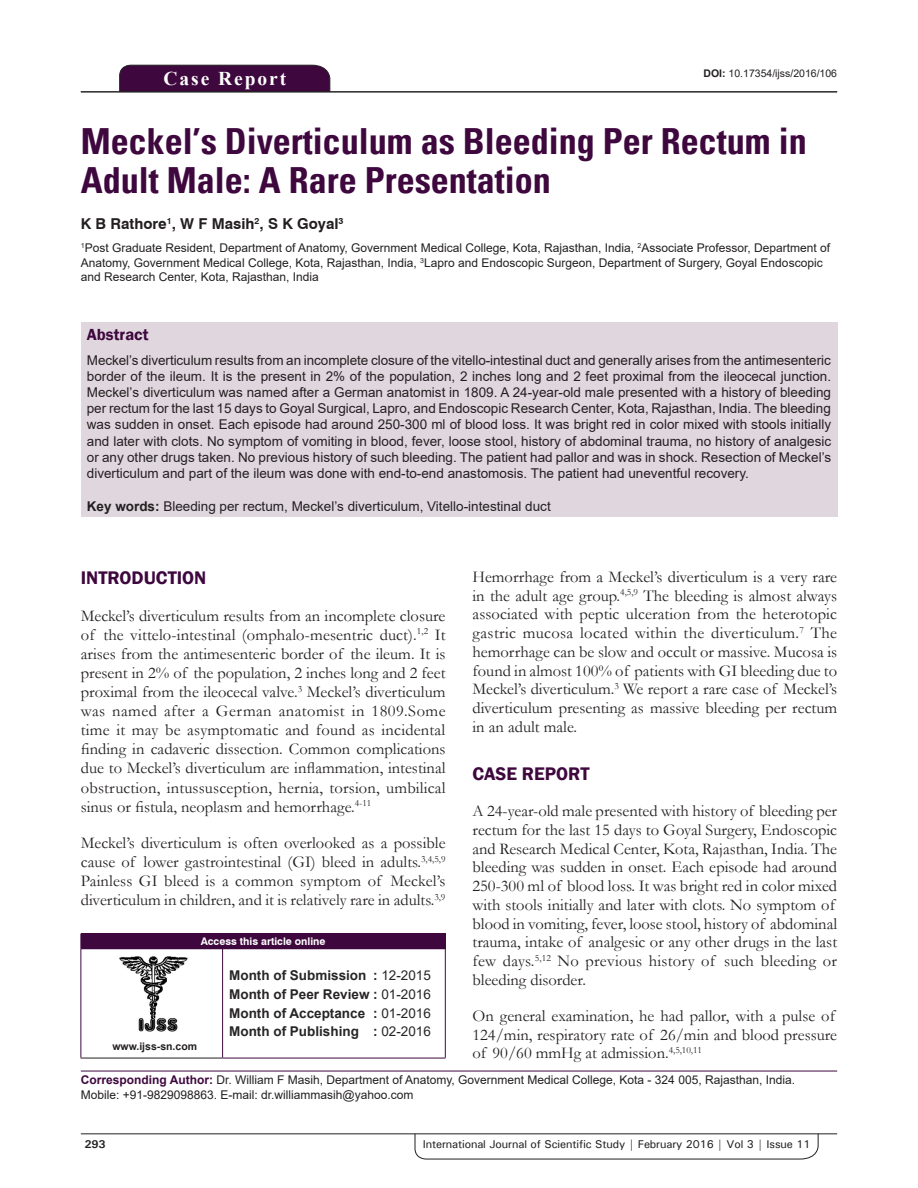
<style>
.page{position:relative;width:918px;height:1188px;background:#fff}
.page>*{position:absolute;margin:0;border:0;box-sizing:border-box;transform-origin:0 0}
.AT{font:700 condensed 36px/39px "Univers";color:#3e083e}
.AH{font:700 19.5px "Times New Roman";letter-spacing:.1em;color:#fff}
.t1{font:600 18.75px "Franklin Gothic";color:#3e083e}
.TX{font:16.5px/18.8px "Garamond";color:#231f20;text-align:justify}
.ABSH{font:600 16.5px "Franklin Gothic";color:#3e083e}
.AU{font:700 15px "Swiss 721 BT";color:#231f20}
.ABS_1{font:13.5px/16.2px "Arial";color:#231f20;text-align:justify}
.HIS{font:700 13.5px/18.8px "Arial";color:#282526;text-align:justify}
.KWD{font:13.5px "Arial";color:#231f20}
.AFF{font:12px/14.4px "Arial";color:#231f20}
.ADD{font:12px/14.4px "Arial";color:#231f20}
.RF{font:500 11.25px "Univers";letter-spacing:-.01em;color:#231f20}
.t2{font:700 11.25px "Univers";color:#231f20}
.DOI{font:10.5px "Arial";color:#231f20}
.AAO{font:700 10.5px "Swiss 721 BT";color:#fff}
.Web{font:700 10.5px "Arial";color:#231f20}
.s1{font-weight:700}
.s2{font-weight:400}
.s3{font-weight:700;color:#3e083e}
</style>
<div class="page">
<svg style="left:415px;top:1133px;width:404px;height:26px"></svg>
<hr style="left:81px;top:1134px;width:756px;height:1px;background:#231f20">
<div style="left:119px;top:65px;width:211px;height:26px;background:#3e083e"></div>
<hr style="left:81px;top:91px;width:756px;height:1px;background:#231f20">
<div style="left:81px;top:322px;width:756px;height:195px;background:#e0d7de"></div>
<img style="left:119px;top:956px;width:69px;height:76px">
<div style="left:81px;top:934px;width:364px;height:15px;background:#3e083e"></div>
<svg style="left:445px;top:934px;width:1px;height:14px"></svg>
<hr style="left:81px;top:949px;width:1px;height:109px;background:#3e083e">
<hr style="left:81px;top:1058px;width:142px;height:1px;background:#231f20">
<hr style="left:223px;top:948px;width:223px;height:1px;background:#3e083e">
<hr style="left:222px;top:949px;width:1px;height:109px;background:#3e083e">
<hr style="left:445px;top:949px;width:1px;height:109px;background:#3e083e">
<hr style="left:223px;top:1058px;width:223px;height:1px;background:#3e083e">
<hr style="left:81px;top:1071px;width:756px;height:1px;background:#3e083e">
<p class="AH" style="left:163px;top:64px;width:124px">Case Report</p>
<p class="DOI" style="left:703px;top:66px;width:135px"><span class="s1">DOI:</span> 10.17354/ijss/2016/106</p>
<p class="AT" style="left:81px;top:122px;width:727px">Meckel’s Diverticulum as Bleeding Per Rectum in<br>Adult Male: A Rare Presentation</p>
<p class="AU" style="left:81px;top:215px;width:264px">K B Rathore<sup>1</sup>, W F Masih<sup>2</sup>, S K Goyal<sup>3</sup></p>
<p class="AFF" style="left:81px;top:241px;width:751px"><sup>1</sup>Post Graduate Resident, Department of Anatomy, Government Medical College, Kota, Rajasthan, India, <sup>2</sup>Associate Professor, Department of<br>Anatomy, Government Medical College, Kota, Rajasthan, India, <sup>3</sup>Lapro and Endoscopic Surgeon, Department of Surgery, Goyal Endoscopic and Research Center, Kota, Rajasthan, India</p>
<p class="ABSH" style="left:87px;top:324px;width:63px">Abstract</p>
<p class="ABS_1" style="left:87px;top:352px;width:746px">Meckel’s diverticulum results from an incomplete closure of the vitello-intestinal duct and generally arises from the antimesenteric border of the ileum. It is the present in 2% of the population, 2 inches long and 2 feet proximal from the ileocecal junction.<br>Meckel’s diverticulum was named after a German anatomist in 1809. A 24-year-old male presented with a history of bleeding per rectum for the last 15 days to Goyal Surgical, Lapro, and Endoscopic Research Center, Kota, Rajasthan, India. The bleeding was sudden in onset. Each episode had around 250-300 ml of blood loss. It was bright red in color mixed with stools initially and later with clots. No symptom of vomiting in blood, fever, loose stool, history of abdominal trauma, no history of analgesic or any other drugs taken. No previous history of such bleeding. The patient had pallor and was in shock. Resection of Meckel’s diverticulum and part of the ileum was done with end-to-end anastomosis. The patient had uneventful recovery.</p>
<p class="KWD" style="left:87px;top:497px;width:465px"><span class="s1">Key words:</span> Bleeding per rectum, Meckel’s diverticulum, Vitello-intestinal duct</p>
<p class="TX" style="left:473px;top:567px;width:366px">Hemorrhage from a Meckel’s diverticulum is a very rare in the adult age group.<sup>4,5,9</sup> The bleeding is almost always associated with peptic ulceration from the heterotopic gastric mucosa located within the diverticulum.<sup>7</sup> The hemorrhage can be slow and occult or massive. Mucosa is found in almost 100% of patients with GI bleeding due to Meckel’s diverticulum.<sup>3</sup> We report a rare case of Meckel’s diverticulum presenting as massive bleeding per rectum in an adult male.</p>
<h1 class="t1" style="left:473px;top:762px;width:119px">CASE REPORT</h1>
<p class="TX" style="left:473px;top:801px;width:366px;text-align:left">A 24-year-old male presented with history of bleeding per rectum for the last 15 days to Goyal Surgery, Endoscopic and Research Medical Center, Kota, Rajasthan, India. The bleeding was sudden in onset. Each episode had around 250-300 ml of blood loss. It was bright red in color mixed with stools initially and later with clots. No symptom of blood in vomiting, fever, loose stool, history of abdominal trauma, intake of analgesic or any other drugs in the last few days.<sup>5,12</sup> No previous history of such bleeding or bleeding disorder.</p>
<p class="TX" style="left:473px;top:1006px;width:366px;text-align:left">On general examination, he had pallor, with a pulse of<br>124/min, respiratory rate of 26/min and blood pressure of 90/60 mmHg at admission.<sup>4,5,10,11</sup></p>
<h1 class="t1" style="left:81px;top:566px;width:127px">INTRODUCTION</h1>
<p class="TX" style="left:81px;top:605px;width:366px">Meckel’s diverticulum results from an incomplete closure of the vittelo-intestinal (omphalo-mesentric duct).<sup>1,2</sup> It arises from the antimesenteric border of the ileum. It is present in 2% of the population, 2 inches long and 2 feet proximal from the ileocecal valve.<sup>3</sup> Meckel’s diverticulum was named after a German anatomist in 1809.Some time it may be asymptomatic and found as incidental finding in cadaveric dissection. Common complications due to Meckel’s diverticulum are inflammation, intestinal obstruction, intussusception, hernia, torsion, umbilical sinus or fistula, neoplasm and hemorrhage.<sup>4-11</sup></p>
<p class="TX" style="left:81px;top:833px;width:366px">Meckel’s diverticulum is often overlooked as a possible cause of lower gastrointestinal (GI) bleed in adults.<sup>3,4,5,9<br></sup>Painless GI bleed is a common symptom of Meckel’s diverticulum in children, and it is relatively rare in adults.<sup>3,9</sup></p>
<p class="AAO" style="left:201px;top:935px;width:126px">Access this article online</p>
<p class="HIS" style="left:229px;top:966px;width:203px">Month of Submission : <span class="s2">12-2015<br></span>Month of Peer Review : <span class="s2">01-2016<br></span>Month of Acceptance : <span class="s2">01-2016<br></span>Month of Publishing : <span class="s2">02-2016</span></p>
<p class="ADD" style="left:81px;top:1073px;width:716px"><span class="s3">Corresponding Author:</span> Dr. William F Masih, Department of Anatomy, Government Medical College, Kota - 324 005, Rajasthan, India.<br>Mobile: +91-9829098863. E-mail: dr.williammasih@yahoo.com</p>
<p class="Web" style="left:112px;top:1039px;width:86px">www.ijss-sn.com</p>
<p class="t2" style="left:84px;top:1137px;width:23px">293</p>
<p class="RF" style="left:423px;top:1137px;width:389px">International Journal of Scientific Study | February 2016 | Vol 3 | Issue 11</p>
</div>
